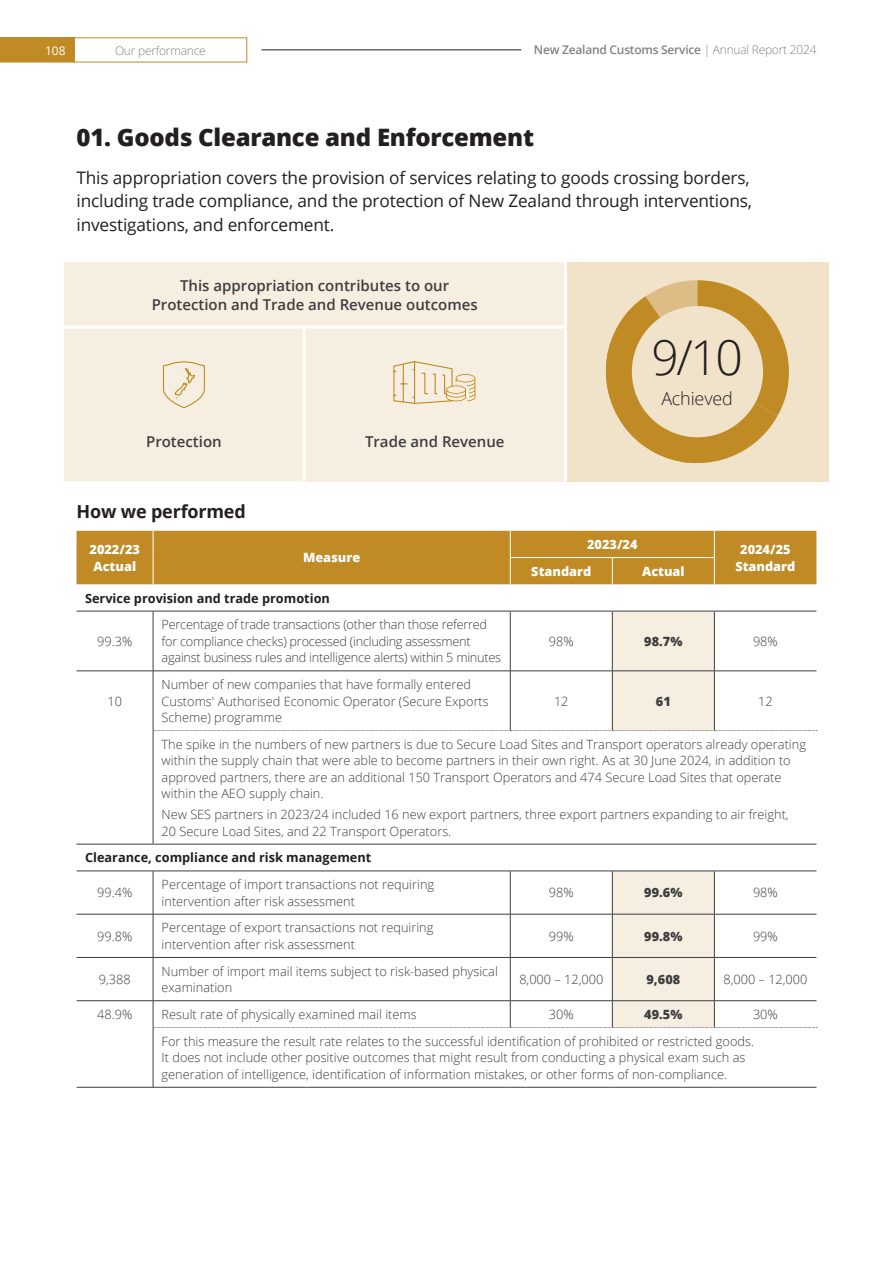
<style>
.page{position:relative;width:893px;height:1263px;background:#fff}
.page>*{position:absolute;margin:0;border:0;box-sizing:border-box;transform-origin:0 0}
.t1{font:300 48px "Open Sans";color:#231f20}
._24_H3_Our_Performance{font:800 24px "Open Sans";letter-spacing:-.01em;color:#231f20}
._24_H4{font:700 18px "Open Sans";letter-spacing:-.01em;color:#231f20}
.t2{font:300 18px "Open Sans";letter-spacing:-.01em;color:#231f20}
._24_Intro_Span{font:17.25px/23.2px "Open Sans";letter-spacing:-.01em;color:#231f20}
._24_Performance_Sec_Top_table{font:600 15px/19.5px "Open Sans";color:#3e3e3f;text-align:center}
._24_OP_Table_Body_L{font:300 12.75px/16.5px "Open Sans";color:#3e3e3f}
._24_OP_Table_Body_L-2{font:300 12.75px/16.5px "Open Sans";letter-spacing:-.02em;color:#3e3e3f}
._24_OP_Table_Body_C{font:300 12.75px "Open Sans";color:#3e3e3f}
._24_OP_Table_H2_L{font:700 12.75px "Open Sans";color:#231f20}
._24_OP_Table_H1_C{font:800 12.75px/17.2px "Open Sans";color:#fff;text-align:center}
._24_OP_Table_Body_C_BOLD{font:800 12.75px "Open Sans";color:#3e3e3f}
.t3{font:600 12px "Open Sans";letter-spacing:-.02em;color:#808285}
.t4{font:300 12px "Open Sans";letter-spacing:-.02em;color:#808285}
.t5{font:12px "Open Sans";color:#fff}
.s1{font-weight:300}
</style>
<div class="page">
<div style="left:64px;top:262px;width:500px;height:219px;background:#f6efe1"></div>
<div style="left:566px;top:262px;width:263px;height:219px;background:#f0e3c9"></div>
<div style="left:304px;top:327px;width:262px;height:154px;background:#f6efe1"></div>
<hr style="left:564px;top:262px;width:3px;height:64px;background:#fff">
<hr style="left:64px;top:326px;width:240px;height:3px;background:#fff">
<hr style="left:304px;top:326px;width:263px;height:3px;background:#fff">
<hr style="left:303px;top:329px;width:3px;height:152px;background:#fff">
<hr style="left:564px;top:329px;width:3px;height:152px;background:#fff">
<svg style="left:605px;top:280px;width:184px;height:184px"></svg>
<div style="left:632px;top:306px;width:131px;height:131px;background:#f0e3c9;border-radius:50%"></div>
<svg style="left:162px;top:362px;width:43px;height:47px;background:#efe2c9"></svg>
<svg style="left:393px;top:361px;width:83px;height:43px"></svg>
<div style="left:77px;top:531px;width:739px;height:53px;background:#c08b25"></div>
<hr style="left:510px;top:557px;width:102px;height:1px;background:#fff">
<hr style="left:612px;top:557px;width:103px;height:1px;background:#fff">
<hr style="left:77px;top:611px;width:76px;height:1px;background:#3e3e3f">
<hr style="left:77px;top:844px;width:76px;height:1px;background:#3e3e3f">
<hr style="left:77px;top:870px;width:76px;height:1px;background:#3e3e3f">
<hr style="left:77px;top:671px;width:76px;height:1px;background:#3e3e3f">
<hr style="left:77px;top:914px;width:76px;height:1px;background:#3e3e3f">
<hr style="left:77px;top:1087px;width:76px;height:1px;background:#3e3e3f">
<hr style="left:153px;top:1087px;width:357px;height:1px;background:#3e3e3f">
<hr style="left:510px;top:1087px;width:102px;height:1px;background:#3e3e3f">
<hr style="left:612px;top:1087px;width:102px;height:1px;background:#3e3e3f">
<hr style="left:714px;top:1087px;width:102px;height:1px;background:#3e3e3f">
<hr style="left:153px;top:1027px;width:1px;height:60px;background:#3e3e3f">
<hr style="left:77px;top:957px;width:76px;height:1px;background:#3e3e3f">
<hr style="left:77px;top:1000px;width:76px;height:1px;background:#3e3e3f">
<svg style="left:153px;top:611px;width:664px;height:417px"></svg>
<div style="left:0;top:38px;width:74px;height:24px;background:#c08b25"></div>
<hr style="left:262px;top:50px;width:259px;height:1px;background:#231f20">
<p class="t5" style="left:45px;top:42px;width:22px">108</p>
<p class="t4" style="left:115px;top:42px;width:92px">Our performance</p>
<p class="t3" style="left:534px;top:42px;width:284px">New Zealand Customs Service <span class="s1">| Annual Report 2024</span></p>
<p class="_24_H3_Our_Performance" style="left:77px;top:119px;width:459px">01. Goods Clearance and Enforcement</p>
<p class="_24_Intro_Span" style="left:77px;top:166px;width:677px">This appropriation covers the provision of services relating to goods crossing borders, including trade compliance, and the protection of New Zealand through interventions, investigations, and enforcement.</p>
<p class="_24_Performance_Sec_Top_table" style="left:152px;top:275px;width:327px">This appropriation contributes to our<br>Protection and Trade and Revenue outcomes</p>
<p class="_24_Performance_Sec_Top_table" style="left:146px;top:432px;width:77px">Protection</p>
<p class="_24_Performance_Sec_Top_table" style="left:365px;top:432px;width:141px">Trade and Revenue</p>
<p class="_24_H4" style="left:77px;top:499px;width:171px">How we performed</p>
<p class="_24_OP_Table_H1_C" style="left:90px;top:540px;width:52px">2022/23<br>Actual</p>
<p class="_24_OP_Table_H1_C" style="left:303px;top:548px;width:59px">Measure</p>
<p class="_24_OP_Table_H2_L" style="left:85px;top:589px;width:246px">Service provision and trade promotion</p>
<p class="_24_OP_Table_Body_C" style="left:97px;top:632px;width:37px">99.3%</p>
<p class="_24_OP_Table_Body_L-2" style="left:162px;top:616px;width:341px">Percentage of trade transactions (other than those referred for compliance checks) processed (including assessment against business rules and intelligence alerts) within 5 minutes</p>
<p class="t1" style="left:651px;top:325px;width:93px">9/10</p>
<p class="t2" style="left:661px;top:386px;width:73px">Achieved</p>
<p class="_24_OP_Table_H1_C" style="left:587px;top:535px;width:52px">2023/24</p>
<p class="_24_OP_Table_H1_C" style="left:531px;top:562px;width:62px">Standard</p>
<p class="_24_OP_Table_H1_C" style="left:642px;top:562px;width:44px">Actual</p>
<p class="_24_OP_Table_H1_C" style="left:735px;top:540px;width:62px">2024/25<br>Standard</p>
<p class="_24_OP_Table_Body_C" style="left:549px;top:632px;width:26px">98%</p>
<p class="_24_OP_Table_Body_C_BOLD" style="left:644px;top:631px;width:40px">98.7%</p>
<p class="_24_OP_Table_Body_C" style="left:753px;top:632px;width:26px">98%</p>
<p class="_24_OP_Table_Body_L" style="left:162px;top:676px;width:329px">Number of new companies that have formally entered<br>Customs' Authorised Economic Operator (Secure Exports<br>Scheme) programme</p>
<p class="_24_OP_Table_Body_C" style="left:108px;top:692px;width:16px">10</p>
<p class="_24_OP_Table_Body_C" style="left:554px;top:692px;width:16px">12</p>
<p class="_24_OP_Table_Body_C_BOLD" style="left:656px;top:691px;width:16px">61</p>
<p class="_24_OP_Table_Body_C" style="left:758px;top:692px;width:16px">12</p>
<p class="_24_OP_Table_Body_L" style="left:162px;top:736px;width:646px">The spike in the numbers of new partners is due to Secure Load Sites and Transport operators already operating within the supply chain that were able to become partners in their own right. As at 30 June 2024, in addition to approved partners, there are an additional 150 Transport Operators and 474 Secure Load Sites that operate within the AEO supply chain.</p>
<p class="_24_OP_Table_Body_L" style="left:162px;top:806px;width:629px">New SES partners in 2023/24 included 16 new export partners, three export partners expanding to air freight,<br>20 Secure Load Sites, and 22 Transport Operators.</p>
<p class="_24_OP_Table_H2_L" style="left:85px;top:849px;width:288px">Clearance, compliance and risk management</p>
<p class="_24_OP_Table_Body_C" style="left:97px;top:884px;width:37px">99.4%</p>
<p class="_24_OP_Table_Body_L" style="left:162px;top:876px;width:274px">Percentage of import transactions not requiring intervention after risk assessment</p>
<p class="_24_OP_Table_Body_C" style="left:549px;top:884px;width:26px">98%</p>
<p class="_24_OP_Table_Body_C_BOLD" style="left:644px;top:883px;width:40px">99.6%</p>
<p class="_24_OP_Table_Body_C" style="left:753px;top:884px;width:26px">98%</p>
<p class="_24_OP_Table_Body_C" style="left:97px;top:927px;width:37px">99.8%</p>
<p class="_24_OP_Table_Body_L" style="left:162px;top:919px;width:273px">Percentage of export transactions not requiring intervention after risk assessment</p>
<p class="_24_OP_Table_Body_C" style="left:549px;top:927px;width:26px">99%</p>
<p class="_24_OP_Table_Body_C_BOLD" style="left:644px;top:926px;width:40px">99.8%</p>
<p class="_24_OP_Table_Body_C" style="left:753px;top:927px;width:26px">99%</p>
<p class="_24_OP_Table_Body_C" style="left:99px;top:970px;width:33px">9,388</p>
<p class="_24_OP_Table_Body_L" style="left:162px;top:962px;width:338px">Number of import mail items subject to risk-based physical examination</p>
<p class="_24_OP_Table_Body_C" style="left:519px;top:970px;width:86px">8,000 – 12,000</p>
<p class="_24_OP_Table_Body_C_BOLD" style="left:646px;top:970px;width:35px">9,608</p>
<p class="_24_OP_Table_Body_C" style="left:723px;top:970px;width:86px">8,000 – 12,000</p>
<p class="_24_OP_Table_Body_C" style="left:97px;top:1005px;width:37px">48.9%</p>
<p class="_24_OP_Table_Body_L" style="left:162px;top:1006px;width:257px">Result rate of physically examined mail items</p>
<p class="_24_OP_Table_Body_C" style="left:549px;top:1005px;width:26px">30%</p>
<p class="_24_OP_Table_Body_C_BOLD" style="left:644px;top:1005px;width:40px">49.5%</p>
<p class="_24_OP_Table_Body_C" style="left:753px;top:1005px;width:26px">30%</p>
<p class="_24_OP_Table_Body_L" style="left:162px;top:1032px;width:594px">For this measure the result rate relates to the successful identification of prohibited or restricted goods.<br>It does not include other positive outcomes that might result from conducting a physical exam such as generation of intelligence, identification of information mistakes, or other forms of non-compliance.</p>
</div>
